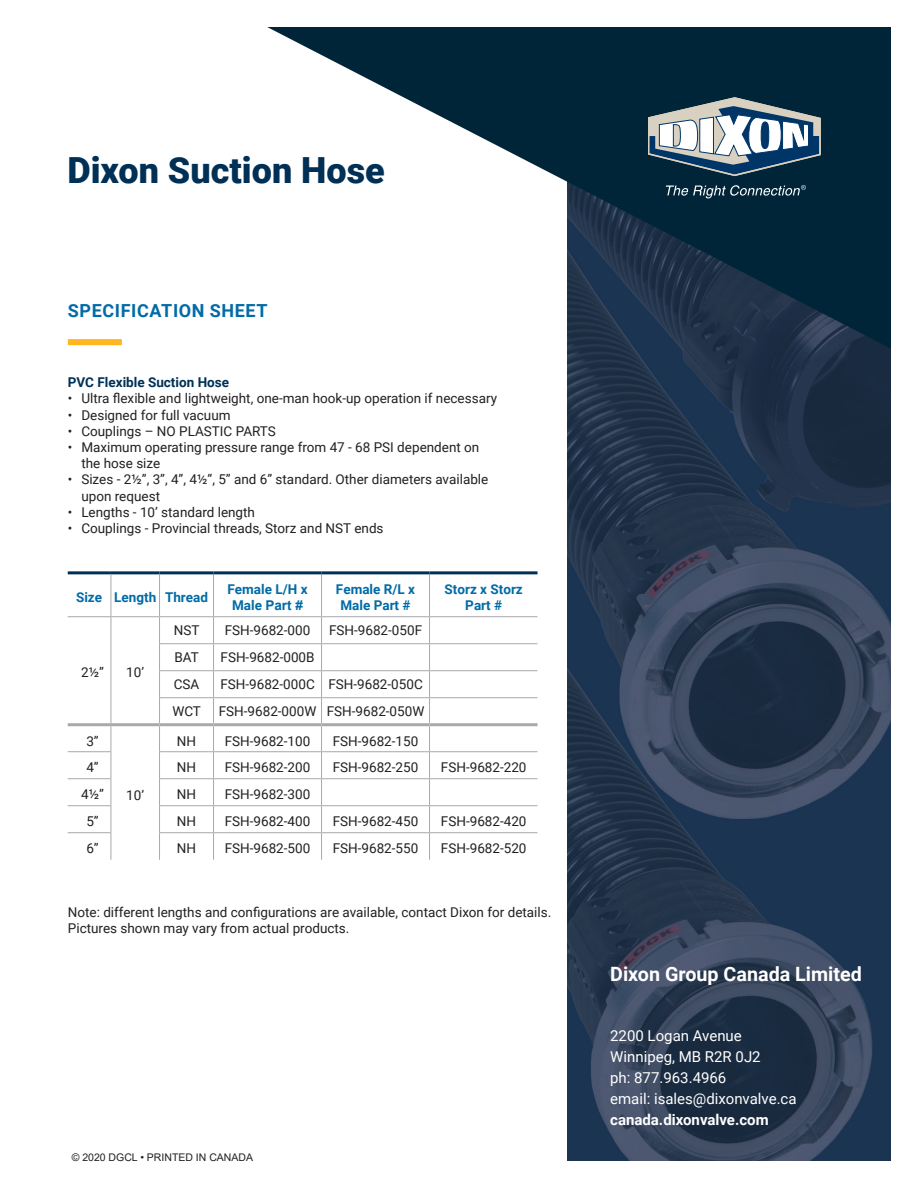
<style>
.page{position:relative;width:918px;height:1188px;background:#fff}
.page>*{position:absolute;margin:0;border:0;box-sizing:border-box;transform-origin:0 0}
.t1{font:900 36px "Roboto";color:#003056}
.t2{font:700 19.8px "Roboto";color:#fff}
.t3{font:700 18px "Roboto";letter-spacing:.035em;color:#006ba7}
.t4{font:15px/21px "Roboto";color:#fff}
.t5{font:700 15px "Roboto";color:#fff}
._2020_Body_Text{font:13.5px/16.2px "Roboto";color:#231f20}
._2020_Table_Body_Tex{font:13.5px "Roboto";color:#231f20}
._2020_Table_Header{font:700 13.5px/16.2px "Roboto";color:#006ba7;text-align:center}
._2020_Body_Text_Head{font:700 13.5px "Roboto";color:#003056}
.t6{font:10.5px "Arial";color:#231f20}
.s1{font-family:"Arial"}
</style>
<div class="page">
<img style="left:567px;top:349px;width:324px;height:812px">
<div style="left:68px;top:339px;width:54px;height:6px;background:#ffb620"></div>
<hr style="left:68px;top:571px;width:43px;height:3px;background:#003056">
<hr style="left:111px;top:571px;width:49px;height:3px;background:#003056">
<hr style="left:111px;top:574px;width:1px;height:42px;background:#a8a9ad">
<hr style="left:68px;top:616px;width:43px;height:1px;background:#a8a9ad">
<hr style="left:111px;top:616px;width:49px;height:1px;background:#a8a9ad">
<hr style="left:159px;top:643px;width:55px;height:1px;background:#a8a9ad">
<hr style="left:159px;top:670px;width:55px;height:1px;background:#a8a9ad">
<hr style="left:159px;top:697px;width:55px;height:1px;background:#a8a9ad">
<hr style="left:68px;top:751px;width:43px;height:1px;background:#a8a9ad">
<hr style="left:159px;top:751px;width:55px;height:1px;background:#a8a9ad">
<hr style="left:68px;top:778px;width:43px;height:1px;background:#a8a9ad">
<hr style="left:159px;top:778px;width:55px;height:1px;background:#a8a9ad">
<hr style="left:68px;top:805px;width:43px;height:1px;background:#a8a9ad">
<hr style="left:159px;top:805px;width:55px;height:1px;background:#a8a9ad">
<hr style="left:68px;top:832px;width:43px;height:1px;background:#a8a9ad">
<svg style="left:111px;top:617px;width:1px;height:243px"></svg>
<hr style="left:159px;top:832px;width:55px;height:1px;background:#a8a9ad">
<svg style="left:159px;top:617px;width:1px;height:243px"></svg>
<hr style="left:214px;top:643px;width:108px;height:1px;background:#a8a9ad">
<hr style="left:322px;top:643px;width:108px;height:1px;background:#a8a9ad">
<hr style="left:430px;top:643px;width:108px;height:1px;background:#a8a9ad">
<hr style="left:214px;top:670px;width:108px;height:1px;background:#a8a9ad">
<hr style="left:322px;top:670px;width:108px;height:1px;background:#a8a9ad">
<hr style="left:430px;top:670px;width:108px;height:1px;background:#a8a9ad">
<hr style="left:214px;top:697px;width:108px;height:1px;background:#a8a9ad">
<hr style="left:322px;top:697px;width:108px;height:1px;background:#a8a9ad">
<hr style="left:430px;top:697px;width:108px;height:1px;background:#a8a9ad">
<hr style="left:214px;top:751px;width:108px;height:1px;background:#a8a9ad">
<hr style="left:322px;top:751px;width:108px;height:1px;background:#a8a9ad">
<hr style="left:430px;top:751px;width:108px;height:1px;background:#a8a9ad">
<hr style="left:214px;top:778px;width:108px;height:1px;background:#a8a9ad">
<hr style="left:322px;top:778px;width:108px;height:1px;background:#a8a9ad">
<hr style="left:430px;top:778px;width:108px;height:1px;background:#a8a9ad">
<hr style="left:214px;top:805px;width:108px;height:1px;background:#a8a9ad">
<hr style="left:322px;top:805px;width:108px;height:1px;background:#a8a9ad">
<hr style="left:430px;top:805px;width:108px;height:1px;background:#a8a9ad">
<hr style="left:214px;top:832px;width:108px;height:1px;background:#a8a9ad">
<svg style="left:213px;top:617px;width:1px;height:243px"></svg>
<hr style="left:322px;top:832px;width:108px;height:1px;background:#a8a9ad">
<svg style="left:321px;top:617px;width:1px;height:243px"></svg>
<hr style="left:430px;top:832px;width:108px;height:1px;background:#a8a9ad">
<svg style="left:429px;top:617px;width:1px;height:243px"></svg>
<hr style="left:159px;top:574px;width:1px;height:42px;background:#a8a9ad">
<hr style="left:213px;top:574px;width:1px;height:42px;background:#a8a9ad">
<hr style="left:321px;top:574px;width:1px;height:42px;background:#a8a9ad">
<hr style="left:429px;top:574px;width:1px;height:42px;background:#a8a9ad">
<hr style="left:160px;top:616px;width:54px;height:1px;background:#a8a9ad">
<hr style="left:214px;top:616px;width:108px;height:1px;background:#a8a9ad">
<hr style="left:322px;top:616px;width:108px;height:1px;background:#a8a9ad">
<hr style="left:430px;top:616px;width:108px;height:1px;background:#a8a9ad">
<hr style="left:160px;top:571px;width:54px;height:3px;background:#003056">
<hr style="left:214px;top:571px;width:108px;height:3px;background:#003056">
<hr style="left:322px;top:571px;width:108px;height:3px;background:#003056">
<hr style="left:430px;top:571px;width:108px;height:3px;background:#003056">
<hr style="left:68px;top:723px;width:43px;height:3px;background:#a8a9ad">
<hr style="left:111px;top:723px;width:49px;height:3px;background:#a8a9ad">
<hr style="left:160px;top:723px;width:54px;height:3px;background:#a8a9ad">
<hr style="left:214px;top:723px;width:108px;height:3px;background:#a8a9ad">
<hr style="left:322px;top:723px;width:108px;height:3px;background:#a8a9ad">
<hr style="left:430px;top:723px;width:108px;height:3px;background:#a8a9ad">
<svg style="left:267px;top:27px;width:624px;height:322px"></svg>
<svg style="left:648px;top:97px;width:173px;height:79px"></svg>
<svg style="left:666px;top:185px;width:140px;height:13px;background:#385464"></svg>
<p class="t1" style="left:68px;top:145px;width:319px">Dixon Suction Hose</p>
<p class="t3" style="left:68px;top:298px;width:201px">SPECIFICATION SHEET</p>
<p class="_2020_Body_Text_Head" style="left:68px;top:373px;width:163px">PVC Flexible Suction Hose</p>
<p class="_2020_Body_Text" style="left:68px;top:390px;width:431px">• Ultra flexible and lightweight, one-man hook-up operation if necessary</p>
<p class="_2020_Body_Text" style="left:68px;top:406px;width:164px">• Designed for full vacuum</p>
<p class="_2020_Body_Text" style="left:68px;top:422px;width:210px">• Couplings – NO PLASTIC PARTS</p>
<p class="_2020_Body_Text" style="left:81px;top:439px;width:400px;text-indent:-14px">• Maximum operating pressure range from 47 - 68 PSI dependent on the hose size</p>
<p class="_2020_Body_Text" style="left:81px;top:471px;width:408px;text-indent:-14px">• Sizes - 2½”, 3”, 4”, 4½”, 5” and 6” standard. Other diameters available upon request</p>
<p class="_2020_Body_Text" style="left:68px;top:503px;width:189px">• Lengths - 10’ standard length</p>
<p class="_2020_Body_Text" style="left:68px;top:520px;width:317px">• Couplings - Provincial threads, Storz and NST ends</p>
<p class="_2020_Table_Header" style="left:76px;top:588px;width:28px">Size</p>
<p class="_2020_Table_Header" style="left:114px;top:588px;width:44px">Length</p>
<p class="_2020_Table_Header" style="left:165px;top:588px;width:44px">Thread</p>
<p class="_2020_Table_Header" style="left:228px;top:580px;width:82px">Female L/H x<br>Male <span class="s1">Part #</span></p>
<p class="_2020_Table_Header" style="left:336px;top:580px;width:81px">Female R/L x<br>Male Part #</p>
<p class="_2020_Table_Header" style="left:445px;top:580px;width:80px">Storz x Storz</p>
<p class="_2020_Table_Header" style="left:465px;top:597px;width:38px">Part #</p>
<p class="_2020_Table_Body_Tex" style="left:81px;top:663px;width:24px">2½”</p>
<p class="_2020_Table_Body_Tex" style="left:126px;top:663px;width:19px">10’</p>
<p class="_2020_Table_Body_Tex" style="left:86px;top:732px;width:14px">3”</p>
<p class="_2020_Table_Body_Tex" style="left:174px;top:621px;width:27px">NST</p>
<p class="_2020_Table_Body_Tex" style="left:225px;top:621px;width:87px">FSH-9682-000</p>
<p class="_2020_Table_Body_Tex" style="left:329px;top:621px;width:95px">FSH-9682-050F</p>
<p class="_2020_Table_Body_Tex" style="left:174px;top:648px;width:26px">BAT</p>
<p class="_2020_Table_Body_Tex" style="left:221px;top:648px;width:96px">FSH-9682-000B</p>
<p class="_2020_Table_Body_Tex" style="left:174px;top:675px;width:27px">CSA</p>
<p class="_2020_Table_Body_Tex" style="left:220px;top:675px;width:96px">FSH-9682-000C</p>
<p class="_2020_Table_Body_Tex" style="left:328px;top:675px;width:96px">FSH-9682-050C</p>
<p class="_2020_Table_Body_Tex" style="left:172px;top:701px;width:30px">WCT</p>
<p class="_2020_Table_Body_Tex" style="left:219px;top:701px;width:99px">FSH-9682-000W</p>
<p class="_2020_Table_Body_Tex" style="left:327px;top:701px;width:99px">FSH-9682-050W</p>
<p class="_2020_Table_Body_Tex" style="left:177px;top:732px;width:21px">NH</p>
<p class="_2020_Table_Body_Tex" style="left:225px;top:732px;width:87px">FSH-9682-100</p>
<p class="_2020_Table_Body_Tex" style="left:333px;top:732px;width:87px">FSH-9682-150</p>
<p class="_2020_Table_Body_Tex" style="left:86px;top:758px;width:14px">4”</p>
<p class="_2020_Table_Body_Tex" style="left:177px;top:758px;width:21px">NH</p>
<p class="_2020_Table_Body_Tex" style="left:225px;top:758px;width:87px">FSH-9682-200</p>
<p class="_2020_Table_Body_Tex" style="left:333px;top:758px;width:87px">FSH-9682-250</p>
<p class="_2020_Table_Body_Tex" style="left:441px;top:758px;width:87px">FSH-9682-220</p>
<p class="_2020_Table_Body_Tex" style="left:81px;top:785px;width:24px">4½”</p>
<p class="_2020_Table_Body_Tex" style="left:177px;top:785px;width:21px">NH</p>
<p class="_2020_Table_Body_Tex" style="left:225px;top:785px;width:87px">FSH-9682-300</p>
<p class="_2020_Table_Body_Tex" style="left:86px;top:812px;width:14px">5”</p>
<p class="_2020_Table_Body_Tex" style="left:177px;top:812px;width:21px">NH</p>
<p class="_2020_Table_Body_Tex" style="left:225px;top:812px;width:87px">FSH-9682-400</p>
<p class="_2020_Table_Body_Tex" style="left:333px;top:812px;width:87px">FSH-9682-450</p>
<p class="_2020_Table_Body_Tex" style="left:441px;top:812px;width:87px">FSH-9682-420</p>
<p class="_2020_Table_Body_Tex" style="left:86px;top:839px;width:14px">6”</p>
<p class="_2020_Table_Body_Tex" style="left:177px;top:839px;width:21px">NH</p>
<p class="_2020_Table_Body_Tex" style="left:225px;top:839px;width:87px">FSH-9682-500</p>
<p class="_2020_Table_Body_Tex" style="left:333px;top:839px;width:87px">FSH-9682-550</p>
<p class="_2020_Table_Body_Tex" style="left:441px;top:839px;width:87px">FSH-9682-520</p>
<p class="_2020_Table_Body_Tex" style="left:126px;top:786px;width:19px">10’</p>
<p class="_2020_Body_Text" style="left:68px;top:904px;width:485px">Note: different lengths and configurations are available, contact Dixon for details.<br>Pictures shown may vary from actual products.</p>
<p class="t6" style="left:72px;top:1150px;width:183px">© 2020 DGCL • PRINTED IN CANADA</p>
<p class="t2" style="left:610px;top:960px;width:253px">Dixon Group Canada Limited</p>
<p class="t4" style="left:610px;top:1025px;width:152px">2200 Logan Avenue<br>Winnipeg, MB R2R 0J2</p>
<p class="t4" style="left:610px;top:1067px;width:188px">ph: 877.963.4966<br>email: isales@dixonvalve.ca</p>
<p class="t5" style="left:610px;top:1109px;width:160px">canada.dixonvalve.com</p>
</div>
